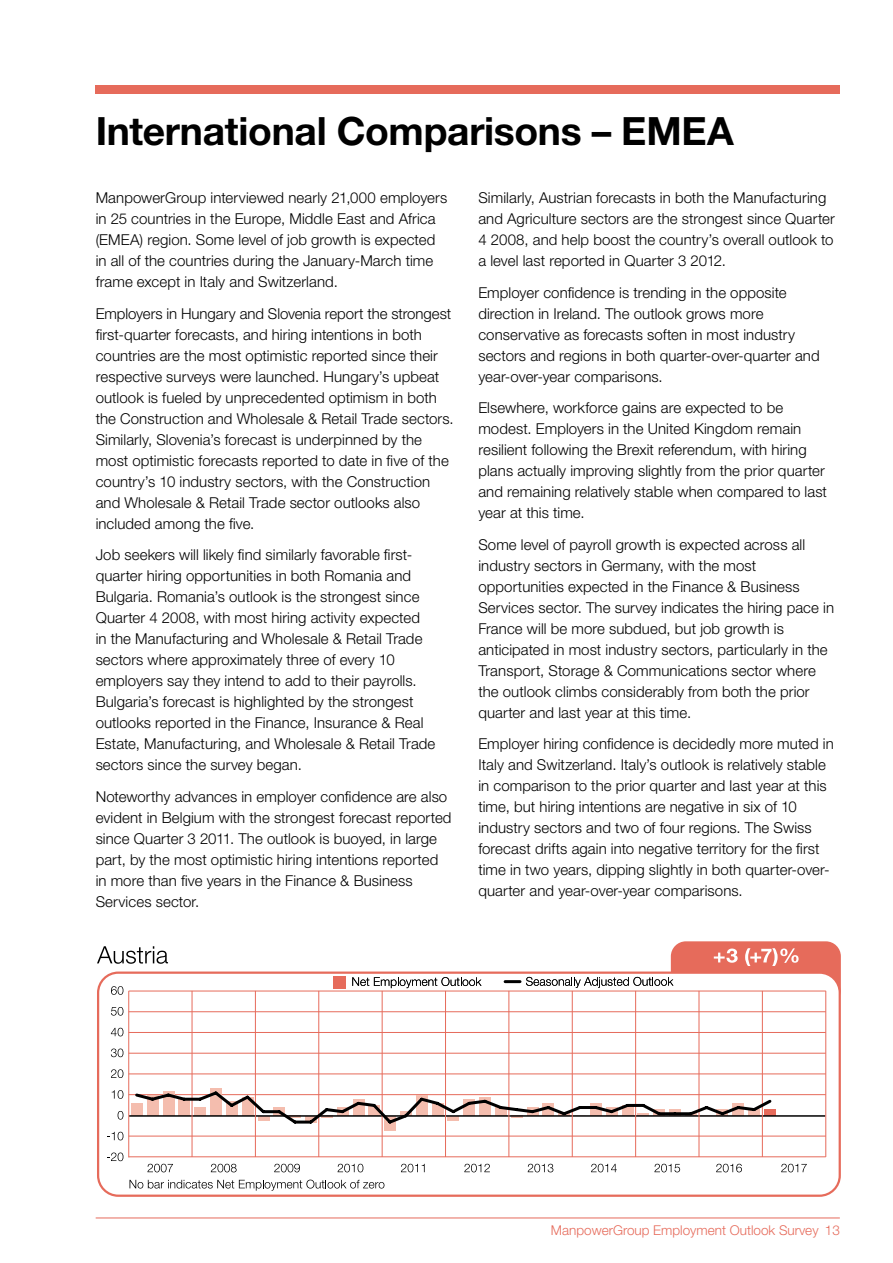
<style>
.page{position:relative;width:893px;height:1263px;background:#fff}
.page>*{position:absolute;margin:0;border:0;box-sizing:border-box;transform-origin:0 0}
.t1{font:700 39px "Helvetica Neue LT Std";letter-spacing:-.01em;color:#000}
.t2{font:300 15px/21px "Helvetica Neue LT Std";letter-spacing:.005em;color:#000}
.t3{font:300 13.5px "Helvetica Neue LT Std";color:#e66b5b}
</style>
<div class="page">
<hr style="left:96px;top:1217px;width:744px;height:1px;background:#e66b5b">
<div style="left:96px;top:85px;width:744px;height:9px;background:#e66b5b"></div>
<svg style="left:97px;top:946px;width:71px;height:18px"></svg>
<div style="left:671px;top:941px;width:170px;height:64px;background:#e66b5b;border-radius:15px"></div>
<svg style="left:714px;top:948px;width:24px;height:15px"></svg>
<svg style="left:745px;top:948px;width:54px;height:18px"></svg>
<svg style="left:97px;top:971px;width:744px;height:226px"></svg>
<svg style="left:526px;top:977px;width:147px;height:11px"></svg>
<hr style="left:505px;top:980px;width:15px;height:3px;background:#000">
<svg style="left:352px;top:977px;width:130px;height:11px"></svg>
<div style="left:333px;top:976px;width:13px;height:12px;background:#e66b5b"></div>
<hr style="left:129px;top:1156px;width:697px;height:1px;background:#e66b5b">
<hr style="left:129px;top:1136px;width:697px;height:1px;background:#e66b5b">
<hr style="left:129px;top:1094px;width:697px;height:1px;background:#e66b5b">
<hr style="left:129px;top:1074px;width:697px;height:1px;background:#e66b5b">
<hr style="left:129px;top:1053px;width:697px;height:1px;background:#e66b5b">
<hr style="left:129px;top:1032px;width:697px;height:1px;background:#e66b5b">
<hr style="left:129px;top:1011px;width:697px;height:1px;background:#e66b5b">
<hr style="left:129px;top:991px;width:697px;height:1px;background:#e66b5b">
<svg style="left:130px;top:1179px;width:254px;height:12px"></svg>
<svg style="left:211px;top:1164px;width:26px;height:8px"></svg>
<svg style="left:147px;top:1164px;width:26px;height:8px"></svg>
<svg style="left:274px;top:1164px;width:26px;height:8px"></svg>
<svg style="left:338px;top:1164px;width:25px;height:8px"></svg>
<svg style="left:401px;top:1164px;width:24px;height:8px"></svg>
<svg style="left:464px;top:1164px;width:26px;height:8px"></svg>
<svg style="left:528px;top:1164px;width:25px;height:8px"></svg>
<svg style="left:591px;top:1164px;width:26px;height:8px"></svg>
<svg style="left:654px;top:1164px;width:26px;height:8px"></svg>
<svg style="left:716px;top:1164px;width:26px;height:8px"></svg>
<svg style="left:781px;top:1164px;width:26px;height:8px"></svg>
<div style="left:131px;top:1103px;width:12px;height:13px;background:#f4bdae"></div>
<div style="left:384px;top:1116px;width:12px;height:14px;background:#f4bdae"></div>
<div style="left:764px;top:1110px;width:12px;height:6px;background:#e66b5b"></div>
<hr style="left:129px;top:1115px;width:696px;height:2px;background:#000">
<svg style="left:107px;top:1152px;width:16px;height:9px"></svg>
<svg style="left:107px;top:1132px;width:16px;height:8px"></svg>
<svg style="left:118px;top:1111px;width:5px;height:8px"></svg>
<svg style="left:112px;top:1090px;width:11px;height:9px"></svg>
<svg style="left:111px;top:1069px;width:12px;height:9px"></svg>
<svg style="left:111px;top:1048px;width:12px;height:9px"></svg>
<svg style="left:111px;top:1028px;width:12px;height:8px"></svg>
<svg style="left:111px;top:1007px;width:12px;height:8px"></svg>
<svg style="left:111px;top:986px;width:12px;height:9px"></svg>
<hr style="left:192px;top:991px;width:1px;height:166px;background:#e66b5b">
<hr style="left:255px;top:991px;width:1px;height:166px;background:#e66b5b">
<hr style="left:318px;top:991px;width:1px;height:166px;background:#e66b5b">
<hr style="left:382px;top:991px;width:1px;height:166px;background:#e66b5b">
<hr style="left:445px;top:991px;width:1px;height:166px;background:#e66b5b">
<hr style="left:509px;top:991px;width:1px;height:166px;background:#e66b5b">
<hr style="left:572px;top:991px;width:1px;height:166px;background:#e66b5b">
<hr style="left:635px;top:991px;width:1px;height:166px;background:#e66b5b">
<hr style="left:699px;top:991px;width:1px;height:166px;background:#e66b5b">
<hr style="left:762px;top:991px;width:1px;height:166px;background:#e66b5b">
<hr style="left:825px;top:991px;width:1px;height:166px;background:#e66b5b">
<hr style="left:128px;top:991px;width:1px;height:166px;background:#e66b5b">
<svg style="left:133px;top:1089px;width:641px;height:37px"></svg>
<h1 class="t1" style="left:96px;top:107px;width:640px">International Comparisons – EMEA</h1>
<p class="t2" style="left:96px;top:187px;width:353px">ManpowerGroup interviewed nearly 21,000 employers in 25 countries in the Europe, Middle East and Africa (EMEA) region. Some level of job growth is expected in all of the countries during the January-March time frame except in Italy and Switzerland.</p>
<p class="t2" style="left:96px;top:302px;width:360px">Employers in Hungary and Slovenia report the strongest first-quarter forecasts, and hiring intentions in both countries are the most optimistic reported since their respective surveys were launched. Hungary’s upbeat outlook is fueled by unprecedented optimism in both the Construction and Wholesale &amp; Retail Trade sectors.<br>Similarly, Slovenia’s forecast is underpinned by the most optimistic forecasts reported to date in five of the country’s 10 industry sectors, with the Construction and Wholesale &amp; Retail Trade sector outlooks also included among the five.</p>
<p class="t2" style="left:96px;top:544px;width:341px">Job seekers will likely find similarly favorable first&shy;quarter hiring opportunities in both Romania and Bulgaria. Romania’s outlook is the strongest since Quarter 4 2008, with most hiring activity expected<br>in the Manufacturing and Wholesale &amp; Retail Trade sectors where approximately three of every 10 employers say they intend to add to their payrolls.<br>Bulgaria’s forecast is highlighted by the strongest outlooks reported in the Finance, Insurance &amp; Real Estate, Manufacturing, and Wholesale &amp; Retail Trade sectors since the survey began.</p>
<p class="t2" style="left:96px;top:785px;width:357px">Noteworthy advances in employer confidence are also evident in Belgium with the strongest forecast reported since Quarter 3 2011. The outlook is buoyed, in large part, by the most optimistic hiring intentions reported in more than five years in the Finance &amp; Business Services sector.</p>
<p class="t2" style="left:478px;top:187px;width:358px">Similarly, Austrian forecasts in both the Manufacturing and Agriculture sectors are the strongest since Quarter 4 2008, and help boost the country’s overall outlook to a level last reported in Quarter 3 2012.</p>
<p class="t2" style="left:478px;top:281px;width:343px">Employer confidence is trending in the opposite direction in Ireland. The outlook grows more conservative as forecasts soften in most industry sectors and regions in both quarter-over-quarter and year-over-year comparisons.</p>
<p class="t2" style="left:478px;top:397px;width:350px">Elsewhere, workforce gains are expected to be modest. Employers in the United Kingdom remain resilient following the Brexit referendum, with hiring plans actually improving slightly from the prior quarter and remaining relatively stable when compared to last year at this time.</p>
<p class="t2" style="left:478px;top:533px;width:357px">Some level of payroll growth is expected across all industry sectors in Germany, with the most opportunities expected in the Finance &amp; Business Services sector. The survey indicates the hiring pace in France will be more subdued, but job growth is anticipated in most industry sectors, particularly in the Transport, Storage &amp; Communications sector where the outlook climbs considerably from both the prior quarter and last year at this time.</p>
<p class="t2" style="left:478px;top:733px;width:357px">Employer hiring confidence is decidedly more muted in Italy and Switzerland. Italy’s outlook is relatively stable in comparison to the prior quarter and last year at this time, but hiring intentions are negative in six of 10 industry sectors and two of four regions. The Swiss forecast drifts again into negative territory for the first time in two years, dipping slightly in both quarter-over&shy;quarter and year-over-year comparisons.</p>
<p class="t3" style="left:551px;top:1222px;width:290px">ManpowerGroup Employment Outlook Survey 13</p>
</div>
